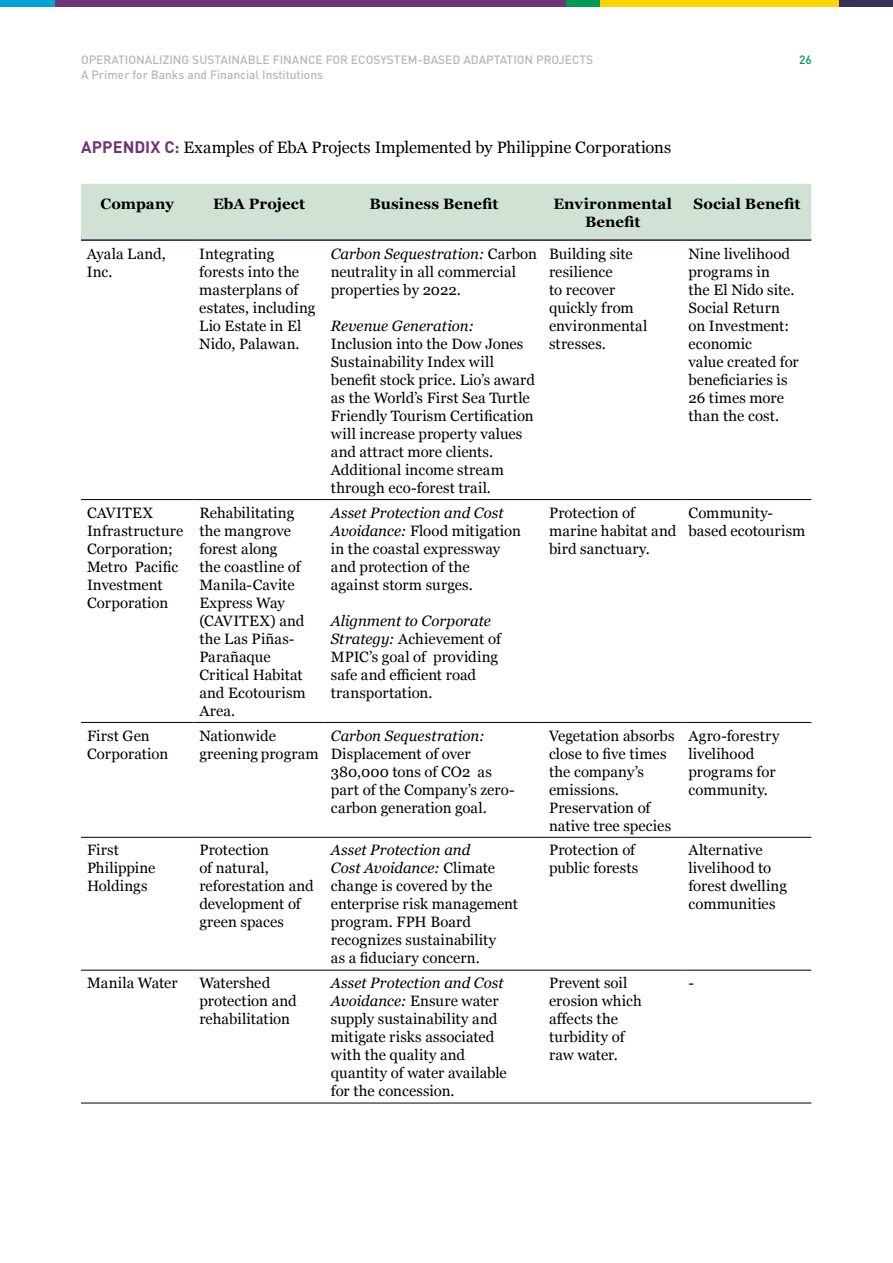
<style>
.page{position:relative;width:893px;height:1263px;background:#fff}
.page>*{position:absolute;margin:0;border:0;box-sizing:border-box;transform-origin:0 0}
.t1{font:16.5px "Georgia";letter-spacing:-.01em;color:#000}
.t2{font:15px/18px "Georgia";letter-spacing:.005em;color:#000}
.t3{font:700 15px/18px "Georgia";letter-spacing:.005em;color:#000;text-align:center}
.t4{font:italic 15px "Georgia";color:#000}
.t5{font:500 12px/14.4px "DIN";color:#bbb3c4}
.t6{font:500 12px "DIN";color:#009a57}
.s1{font-family:"DIN";font-weight:700;color:#6e3476}
.s2{font-style:italic}
</style>
<div class="page">
<div style="left:0;top:0;width:55px;height:7px;background:#00a4d3"></div>
<div style="left:55px;top:0;width:511px;height:7px;background:#6e3476"></div>
<div style="left:566px;top:0;width:34px;height:7px;background:#009a57"></div>
<div style="left:839px;top:0;width:54px;height:7px;background:#393357"></div>
<div style="left:600px;top:0;width:239px;height:7px;background:#ffd400"></div>
<div style="left:81px;top:184px;width:730px;height:55px;background:#d0e2d3"></div>
<hr style="left:81px;top:239px;width:112px;height:2px;background:#2d1a47">
<hr style="left:193px;top:239px;width:132px;height:2px;background:#2d1a47">
<hr style="left:325px;top:239px;width:218px;height:2px;background:#2d1a47">
<hr style="left:543px;top:239px;width:139px;height:2px;background:#2d1a47">
<hr style="left:682px;top:239px;width:129px;height:2px;background:#2d1a47">
<hr style="left:81px;top:499px;width:112px;height:1px;background:#000">
<hr style="left:193px;top:499px;width:132px;height:1px;background:#000">
<hr style="left:325px;top:499px;width:218px;height:1px;background:#000">
<hr style="left:543px;top:499px;width:139px;height:1px;background:#000">
<hr style="left:682px;top:499px;width:129px;height:1px;background:#000">
<hr style="left:81px;top:722px;width:112px;height:1px;background:#000">
<hr style="left:193px;top:722px;width:132px;height:1px;background:#000">
<hr style="left:325px;top:722px;width:218px;height:1px;background:#000">
<hr style="left:543px;top:722px;width:139px;height:1px;background:#000">
<hr style="left:682px;top:722px;width:129px;height:1px;background:#000">
<hr style="left:81px;top:837px;width:112px;height:1px;background:#000">
<hr style="left:193px;top:837px;width:132px;height:1px;background:#000">
<hr style="left:325px;top:837px;width:218px;height:1px;background:#000">
<hr style="left:543px;top:837px;width:139px;height:1px;background:#000">
<hr style="left:682px;top:837px;width:129px;height:1px;background:#000">
<hr style="left:81px;top:970px;width:112px;height:1px;background:#000">
<hr style="left:193px;top:970px;width:132px;height:1px;background:#000">
<hr style="left:325px;top:970px;width:218px;height:1px;background:#000">
<hr style="left:543px;top:970px;width:139px;height:1px;background:#000">
<hr style="left:682px;top:970px;width:129px;height:1px;background:#000">
<hr style="left:81px;top:1103px;width:112px;height:1px;background:#000">
<hr style="left:193px;top:1103px;width:132px;height:1px;background:#000">
<hr style="left:325px;top:1103px;width:218px;height:1px;background:#000">
<hr style="left:543px;top:1103px;width:139px;height:1px;background:#000">
<hr style="left:682px;top:1103px;width:129px;height:1px;background:#000">
<p class="t5" style="left:81px;top:52px;width:514px">OPERATIONALIZING SUSTAINABLE FINANCE FOR ECOSYSTEM-BASED ADAPTATION PROJECTS<br>A Primer for Banks and Financial Institutions</p>
<p class="t6" style="left:799px;top:52px;width:14px">26</p>
<p class="t1" style="left:81px;top:135px;width:592px"><span class="s1">APPENDIX C:</span> Examples of EbA Projects Implemented by Philippine Corporations</p>
<p class="t3" style="left:100px;top:194px;width:75px">Company</p>
<p class="t3" style="left:213px;top:194px;width:94px">EbA Project</p>
<p class="t3" style="left:369px;top:194px;width:131px">Business Benefit</p>
<p class="t3" style="left:553px;top:194px;width:120px">Environmental<br>Benefit</p>
<p class="t3" style="left:693px;top:194px;width:108px">Social Benefit</p>
<p class="t2" style="left:87px;top:244px;width:81px">Ayala Land,<br>Inc.</p>
<p class="t2" style="left:199px;top:244px;width:118px">Integrating forests into the masterplans of estates, including<br>Lio Estate in El<br>Nido, Palawan.</p>
<p class="t2" style="left:331px;top:244px;width:208px"><span class="s2">Carbon Sequestration:</span> Carbon neutrality in all commercial properties by 2022.</p>
<p class="t2" style="left:549px;top:244px;width:100px">Building site resilience<br>to recover quickly from environmental stresses.</p>
<p class="t2" style="left:688px;top:244px;width:112px">Nine livelihood programs in<br>the El Nido site.<br>Social Return on Investment: economic<br>value created for beneficiaries is<br>26 times more than the cost.</p>
<p class="t4" style="left:331px;top:315px;width:145px">Revenue Generation:</p>
<p class="t2" style="left:331px;top:334px;width:206px">Inclusion into the Dow Jones<br>Sustainability Index will benefit stock price. Lio’s award as the World’s First Sea Turtle<br>Friendly Tourism Certification will increase property values and attract more clients.<br>Additional income stream through eco-forest trail.</p>
<p class="t2" style="left:87px;top:503px;width:98px">CAVITEX<br>Infrastructure<br>Corporation;<br>Metro Pacific<br>Investment<br>Corporation</p>
<p class="t2" style="left:199px;top:503px;width:108px">Rehabilitating the mangrove forest along<br>the coastline of<br>Manila-Cavite<br>Express Way (CAVITEX) and the Las Piñas-<br>Parañaque<br>Critical Habitat and Ecotourism<br>Area.</p>
<p class="t2" style="left:331px;top:503px;width:192px"><span class="s2">Asset Protection and Cost<br>Avoidance:</span> Flood mitigation in the coastal expressway and protection of the against storm surges.</p>
<p class="t2" style="left:331px;top:611px;width:172px"><span class="s2">Alignment to Corporate<br>Strategy:</span> Achievement of<br>MPIC’s goal of providing safe and efficient road transportation.</p>
<p class="t2" style="left:87px;top:726px;width:83px">First Gen<br>Corporation</p>
<p class="t2" style="left:199px;top:726px;width:121px">Nationwide greening program</p>
<p class="t4" style="left:331px;top:724px;width:155px">Carbon Sequestration:</p>
<p class="t2" style="left:331px;top:744px;width:185px">Displacement of over<br>380,000 tons of CO2 as part of the Company’s zero&shy;carbon generation goal.</p>
<p class="t2" style="left:549px;top:503px;width:129px">Protection of marine habitat and bird sanctuary.</p>
<p class="t2" style="left:688px;top:503px;width:118px">Community&shy;based ecotourism</p>
<p class="t2" style="left:549px;top:726px;width:127px">Vegetation absorbs close to five times the company’s emissions.<br>Preservation of native tree species</p>
<p class="t2" style="left:688px;top:726px;width:93px">Agro-forestry livelihood programs for community.</p>
<p class="t2" style="left:87px;top:840px;width:70px">First<br>Philippine<br>Holdings</p>
<p class="t2" style="left:199px;top:840px;width:116px">Protection<br>of natural, reforestation and development of green spaces</p>
<p class="t2" style="left:331px;top:840px;width:189px"><span class="s2">Asset Protection and<br>Cost Avoidance:</span> Climate change is covered by the enterprise risk management program. FPH Board recognizes sustainability<br>as a fiduciary concern.</p>
<p class="t2" style="left:549px;top:840px;width:91px">Protection of public forests</p>
<p class="t2" style="left:688px;top:840px;width:100px">Alternative livelihood to forest dwelling communities</p>
<p class="t2" style="left:87px;top:973px;width:92px">Manila Water</p>
<p class="t2" style="left:199px;top:973px;width:99px">Watershed protection and rehabilitation</p>
<p class="t2" style="left:331px;top:973px;width:177px"><span class="s2">Asset Protection and Cost<br>Avoidance:</span> Ensure water supply sustainability and mitigate risks associated with the quality and quantity of water available for the concession.</p>
<p class="t2" style="left:549px;top:973px;width:94px">Prevent soil erosion which affects the turbidity of raw water.</p>
<p class="t2" style="left:688px;top:973px;width:7px">-</p>
</div>
